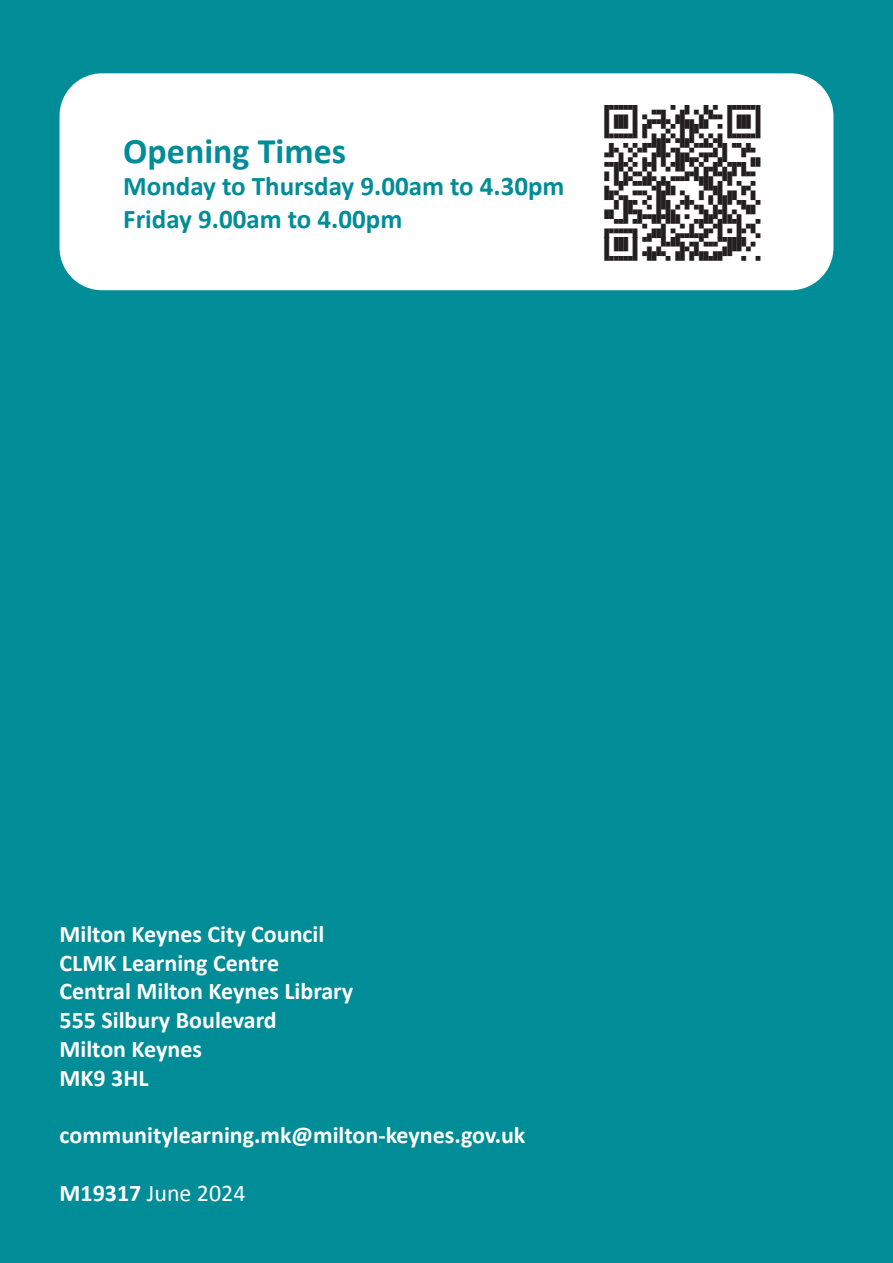
<style>
.page{position:relative;width:893px;height:1263px;background:#008d97}
.page>*{position:absolute;margin:0;border:0;box-sizing:border-box;transform-origin:0 0}
.t1{font:700 36px "Calibri";color:#008d97}
.t2{font:700 27px/32.4px "Calibri";color:#008d97}
.t3{font:700 24px/28.8px "Calibri";color:#fff}
.t4{font:24px "Calibri";color:#fff}
.t5{font:18.9px/18.9px "MPS Bar Code 2 D";color:#231f20}
.s1{font-weight:700}
</style>
<div class="page">
<div style="left:60px;top:73px;width:773px;height:217px;background:#fff;border-radius:43px"></div>
<h1 class="t1" style="left:123px;top:128px;width:224px">Opening Times</h1>
<p class="t2" style="left:123px;top:170px;width:443px">Monday to Thursday 9.00am to 4.30pm<br>Friday 9.00am to 4.00pm</p>
<p class="t5" style="left:737px;top:165px;width:25px">★ ★ ★</p>
<p class="t5" style="left:605px;top:259px;width:157px">★★★★★★★ ★★ ★ ★★ ★ ★★★★★ ★ ★</p>
<p class="t3" style="left:60px;top:919px;width:295px">Milton Keynes City Council<br>CLMK Learning Centre<br>Central Milton Keynes Library<br>555 Silbury Boulevard<br>Milton Keynes<br>MK9 3HL</p>
<p class="t3" style="left:60px;top:1121px;width:467px">communitylearning.mk@milton-keynes.gov.uk</p>
<p class="t4" style="left:60px;top:1178px;width:188px"><span class="s1">M19317</span> June 2024</p>
</div>
